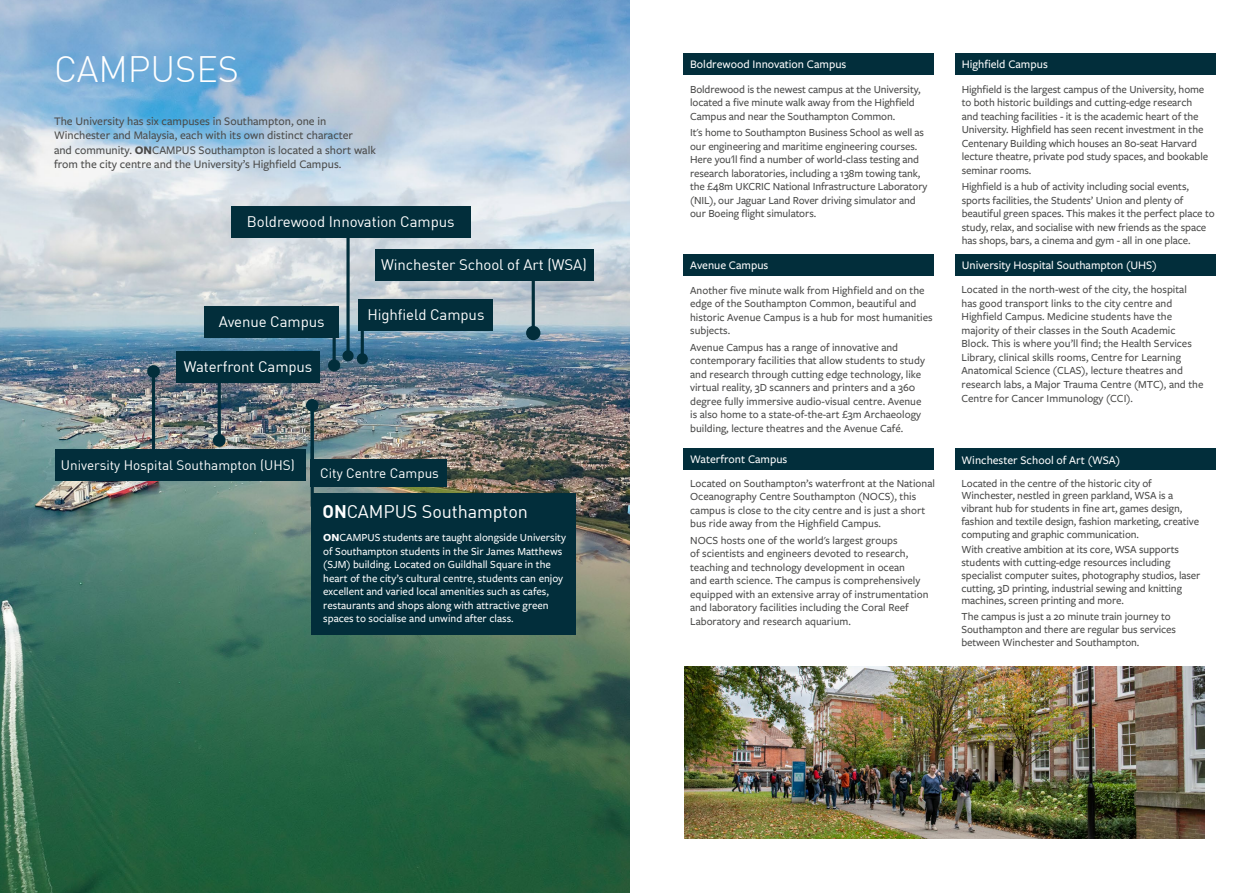
<style>
.page{position:relative;width:1259px;height:893px;background:#fff}
.page>*{position:absolute;margin:0;border:0;box-sizing:border-box;transform-origin:0 0}
.t1{font:300 36px "DIN Offc";color:#fff}
.t2{font:18px "DIN Offc";letter-spacing:-.005em;color:#fff}
.t3{font:15px "DIN Offc";letter-spacing:-.005em;color:#fff}
.t4{font:13.5px "DIN Offc";color:#fff}
.t5{font:500 12px/14.4px "Freight Sans Pro";color:#4a4a49}
.t6{font:500 12px "Freight Sans Pro";color:#fff}
.t7{font:500 11.25px/13.5px "Freight Sans Pro";letter-spacing:-.01em;color:#4a4a49}
.t8{font:500 11.25px/13.5px "Freight Sans Pro";color:#fff}
.s1{font-weight:700}
</style>
<div class="page">
<img style="left:0;top:0;width:629px;height:893px">
<img style="left:684px;top:666px;width:521px;height:173px">
<div style="left:204px;top:307px;width:134px;height:31px;background:#022e3b"></div>
<div style="left:375px;top:249px;width:219px;height:31px;background:#022e3b"></div>
<hr style="left:532px;top:270px;width:3px;height:60px;background:#022e3b">
<div style="left:528px;top:327px;width:11px;height:12px;background:#022e3b;border-radius:50%"></div>
<div style="left:526px;top:326px;width:14px;height:14px;border:3px solid #022e3b;border-radius:50%"></div>
<svg style="left:332px;top:338px;width:4px;height:22px"></svg>
<div style="left:328px;top:360px;width:12px;height:11px;background:#022e3b;border-radius:50%"></div>
<div style="left:328px;top:360px;width:12px;height:11px;border:1px solid #022e3b;border-radius:50%"></div>
<hr style="left:218px;top:378px;width:3px;height:60px;background:#022e3b">
<div style="left:214px;top:435px;width:11px;height:11px;background:#022e3b;border-radius:50%"></div>
<div style="left:213px;top:434px;width:12px;height:13px;border:2px solid #022e3b;border-radius:50%"></div>
<hr style="left:311px;top:408px;width:3px;height:60px;background:#022e3b">
<div style="left:307px;top:400px;width:11px;height:11px;background:#022e3b;border-radius:50%"></div>
<div style="left:306px;top:399px;width:12px;height:13px;border:2px solid #022e3b;border-radius:50%"></div>
<div style="left:359px;top:299px;width:134px;height:31px;background:#022e3b"></div>
<hr style="left:361px;top:303px;width:3px;height:53px;background:#022e3b">
<div style="left:357px;top:353px;width:11px;height:11px;background:#022e3b;border-radius:50%"></div>
<div style="left:176px;top:352px;width:144px;height:31px;background:#022e3b"></div>
<div style="left:231px;top:206px;width:240px;height:31px;background:#022e3b"></div>
<svg style="left:346px;top:237px;width:4px;height:113px"></svg>
<div style="left:342px;top:350px;width:12px;height:11px;background:#022e3b;border-radius:50%"></div>
<div style="left:683px;top:53px;width:250px;height:22px;background:#022e3b"></div>
<div style="left:955px;top:53px;width:260px;height:22px;background:#022e3b"></div>
<div style="left:683px;top:254px;width:250px;height:21px;background:#022e3b"></div>
<div style="left:683px;top:448px;width:250px;height:21px;background:#022e3b"></div>
<div style="left:955px;top:449px;width:260px;height:21px;background:#022e3b"></div>
<hr style="left:152px;top:374px;width:3px;height:84px;background:#022e3b">
<div style="left:148px;top:366px;width:11px;height:11px;background:#022e3b;border-radius:50%"></div>
<div style="left:147px;top:365px;width:13px;height:13px;border:2px solid #022e3b;border-radius:50%"></div>
<div style="left:55px;top:449px;width:250px;height:32px;background:#022e3b"></div>
<div style="left:955px;top:254px;width:260px;height:21px;background:#022e3b"></div>
<hr style="left:311px;top:446px;width:3px;height:61px;background:#022e3b">
<div style="left:311px;top:493px;width:264px;height:142px;background:#022e3b"></div>
<div style="left:311px;top:459px;width:136px;height:28px;background:#022e3b"></div>
<h1 class="t1" style="left:54px;top:46px;width:186px">CAMPUSES</h1>
<p class="t5" style="left:54px;top:113px;width:323px">The University has six campuses in Southampton, one in Winchester and Malaysia, each with its own distinct character<br>and community. <span class="s1">ON</span>CAMPUS Southampton is located a short walk from the city centre and the University’s Highfield Campus.</p>
<h3 class="t3" style="left:247px;top:212px;width:209px">Boldrewood Innovation Campus</h3>
<h3 class="t3" style="left:219px;top:313px;width:107px">Avenue Campus</h3>
<h3 class="t3" style="left:184px;top:358px;width:130px">Waterfront Campus</h3>
<h3 class="t3" style="left:381px;top:255px;width:207px">Winchester School of Art (WSA)</h3>
<h3 class="t3" style="left:367px;top:305px;width:118px">Highfield Campus</h3>
<p class="t4" style="left:61px;top:457px;width:235px">University Hospital Southampton (UHS)</p>
<p class="t4" style="left:320px;top:465px;width:120px">City Centre Campus</p>
<h2 class="t2" style="left:322px;top:500px;width:207px"><span class="s1">ON</span>CAMPUS Southampton</h2>
<p class="t8" style="left:323px;top:531px;width:244px"><span class="s1">ON</span>CAMPUS students are taught alongside University of Southampton students in the Sir James Matthews (SJM) building. Located on Guildhall Square in the heart of the city’s cultural centre, students can enjoy excellent and varied local amenities such as cafes, restaurants and shops along with attractive green spaces to socialise and unwind after class.</p>
<p class="t6" style="left:690px;top:56px;width:158px">Boldrewood Innovation Campus</p>
<p class="t6" style="left:961px;top:56px;width:88px">Highfield Campus</p>
<p class="t7" style="left:690px;top:82px;width:232px">Boldrewood is the newest campus at the University, located a five minute walk away from the Highfield<br>Campus and near the Southampton Common.</p>
<p class="t7" style="left:690px;top:125px;width:239px">It's home to Southampton Business School as well as our engineering and maritime engineering courses.<br>Here you'll find a number of world-class testing and research laboratories, including a 138m towing tank, the £48m UKCRIC National Infrastructure Laboratory (NIL), our Jaguar Land Rover driving simulator and our Boeing flight simulators.</p>
<p class="t6" style="left:690px;top:257px;width:80px">Avenue Campus</p>
<p class="t7" style="left:690px;top:283px;width:244px">Another five minute walk from Highfield and on the edge of the Southampton Common, beautiful and historic Avenue Campus is a hub for most humanities subjects.</p>
<p class="t7" style="left:690px;top:340px;width:236px">Avenue Campus has a range of innovative and contemporary facilities that allow students to study and research through cutting edge technology, like virtual reality, 3D scanners and printers and a 360 degree fully immersive audio-visual centre. Avenue is also home to a state-of-the-art £3m Archaeology building, lecture theatres and the Avenue Café.</p>
<p class="t7" style="left:961px;top:82px;width:248px">Highfield is the largest campus of the University, home to both historic buildings and cutting-edge research and teaching facilities - it is the academic heart of the University. Highfield has seen recent investment in the Centenary Building which houses an 80-seat Harvard lecture theatre, private pod study spaces, and bookable seminar rooms.</p>
<p class="t7" style="left:961px;top:179px;width:254px">Highfield is a hub of activity including social events, sports facilities, the Students’ Union and plenty of beautiful green spaces. This makes it the perfect place to study, relax, and socialise with new friends as the space has shops, bars, a cinema and gym - all in one place.</p>
<p class="t6" style="left:961px;top:257px;width:196px">University Hospital Southampton (UHS)</p>
<p class="t7" style="left:961px;top:283px;width:243px">Located in the north-west of the city, the hospital has good transport links to the city centre and Highfield Campus. Medicine students have the majority of their classes in the South Academic Block. This is where you’ll find; the Health Services Library, clinical skills rooms, Centre for Learning Anatomical Science (CLAS), lecture theatres and research labs, a Major Trauma Centre (MTC), and the Centre for Cancer Immunology (CCI).</p>
<p class="t6" style="left:690px;top:451px;width:99px">Waterfront Campus</p>
<p class="t6" style="left:961px;top:452px;width:160px">Winchester School of Art (WSA)</p>
<p class="t7" style="left:690px;top:476px;width:246px">Located on Southampton’s waterfront at the National Oceanography Centre Southampton (NOCS), this campus is close to the city centre and is just a short bus ride away from the Highfield Campus.</p>
<p class="t7" style="left:690px;top:533px;width:240px">NOCS hosts one of the world's largest groups<br>of scientists and engineers devoted to research, teaching and technology development in ocean<br>and earth science. The campus is comprehensively equipped with an extensive array of instrumentation and laboratory facilities including the Coral Reef Laboratory and research aquarium.</p>
<p class="t7" style="left:961px;top:476px;width:239px;line-height:12.8px">Located in the centre of the historic city of Winchester, nestled in green parkland, WSA is a vibrant hub for students in fine art, games design, fashion and textile design, fashion marketing, creative computing and graphic communication.</p>
<p class="t7" style="left:961px;top:543px;width:240px;line-height:12.8px">With creative ambition at its core, WSA supports students with cutting-edge resources including specialist computer suites, photography studios, laser cutting, 3D printing, industrial sewing and knitting machines, screen printing and more.</p>
<p class="t7" style="left:961px;top:610px;width:216px;line-height:12.8px">The campus is just a 20 minute train journey to<br>Southampton and there are regular bus services between Winchester and Southampton.</p>
</div>
